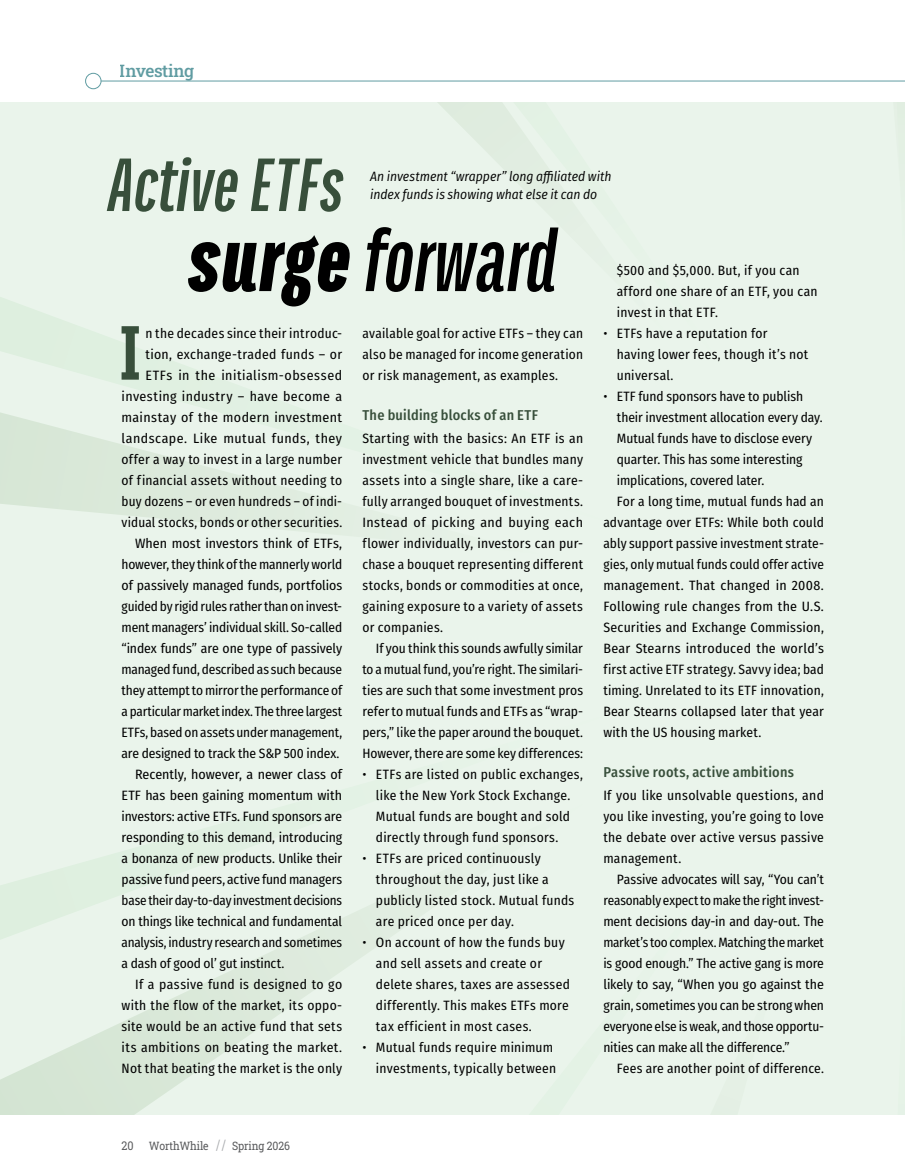
<style>
.page{position:relative;width:905px;height:1175px;background:#fff}
.page>*{position:absolute;margin:0;border:0;box-sizing:border-box;transform-origin:0 0}
.t1{font:italic 700 96.3px "Titular";letter-spacing:.005em;color:#000}
.t2{font:900 83.55px "Titular";color:#384f3b}
.t3{font:italic 700 81.9px "Titular";letter-spacing:.015em;color:#384f3b}
.t4{font:17.25px "Roboto Slab";letter-spacing:-.025em;color:#609ca2}
.t5{font:500 14.25px "Fira Sans Condensed";letter-spacing:.02em;color:#384f3b}
.t6{font:13.5px/21px "Fira Sans Condensed";letter-spacing:.015em;color:#000;text-align:justify}
.t7{font:13.5px "Fira Sans Condensed";letter-spacing:-.015em;color:#000}
.t8{font:13.5px "Fira Sans Condensed";letter-spacing:-.005em;color:#000}
.t9{font:13.5px "Fira Sans Condensed";letter-spacing:-.01em;color:#000}
.t10{font:italic 13.5px/18px "Fira Sans Condensed";color:#000}
.t11{font:13.5px "Fira Sans Condensed";letter-spacing:.035em;color:#000}
.t12{font:13.5px "Fira Sans Condensed";letter-spacing:-.02em;color:#000}
.t13{font:12px "Roboto Slab";color:#58595b;scale:.9 1}
.t14{font:11.7px "Roboto Slab";letter-spacing:-.01em;color:#58595b;scale:.9 1}
.s1{font-weight:800}
.s2{font-size:14.55px;color:#a7a9ac}
</style>
<div class="page">
<div style="left:0;top:102px;width:904px;height:1012px;background:#eaf4eb"></div>
<svg style="left:438px;top:102px;width:90px;height:62px"></svg>
<svg style="left:0;top:297px;width:308px;height:234px"></svg>
<svg style="left:0;top:845px;width:386px;height:269px"></svg>
<svg style="left:186px;top:967px;width:200px;height:147px"></svg>
<hr style="left:101px;top:81px;width:803px;height:1px;background:#609ca2">
<div style="left:85px;top:73px;width:16px;height:16px;border:1px solid #609ca2;border-radius:50%"></div>
<p class="t4" style="left:120px;top:59px;width:76px">Investing</p>
<h3 class="t3" style="left:106px;top:144px;width:236px">Active ETFs</h3>
<p class="t10" style="left:370px;top:167px;width:243px">An investment “wrapper” long affiliated with index funds is showing what else it can do</p>
<h1 class="t1" style="left:185px;top:212px;width:370px"><span class="s1">surge</span> forward</h1>
<p class="t6" style="left:616px;top:259px;width:202px;text-align:left">$500 and $5,000. But, if you can afford one share of an ETF, you can invest in that ETF.</p>
<p class="t6" style="left:616px;top:322px;width:193px;text-align:left;text-indent:-14px">• ETFs have a reputation for having lower fees, though it’s not universal.</p>
<p class="t8" style="left:603px;top:386px;width:201px">• ETF fund sponsors have to publish</p>
<p class="t8" style="left:616px;top:407px;width:207px">their investment allocation every day.</p>
<p class="t8" style="left:616px;top:428px;width:197px">Mutual funds have to disclose every</p>
<p class="t8" style="left:616px;top:449px;width:187px">quarter. This has some interesting</p>
<p class="t8" style="left:616px;top:470px;width:149px">implications, covered later.</p>
<p class="t6" style="left:616px;top:490px;width:209px">For a long time, mutual funds had an</p>
<p class="t6" style="left:603px;top:511px;width:222px">advantage over ETFs: While both could</p>
<p class="t6" style="left:603px;top:532px;width:222px">ably support passive investment strate‑</p>
<p class="t6" style="left:603px;top:553px;width:222px">gies, only mutual funds could offer active</p>
<p class="t6" style="left:603px;top:574px;width:222px">management. That changed in 2008.</p>
<p class="t6" style="left:603px;top:595px;width:222px">Following rule changes from the U.S.</p>
<p class="t6" style="left:603px;top:616px;width:222px">Securities and Exchange Commission,</p>
<p class="t6" style="left:603px;top:637px;width:222px">Bear Stearns introduced the world’s</p>
<p class="t6" style="left:603px;top:658px;width:222px">first active ETF strategy. Savvy idea; bad</p>
<p class="t6" style="left:603px;top:679px;width:222px">timing. Unrelated to its ETF innovation,</p>
<p class="t6" style="left:603px;top:700px;width:222px">Bear Stearns collapsed later that year</p>
<p class="t6" style="left:603px;top:721px;width:159px">with the US housing market.</p>
<p class="t5" style="left:603px;top:761px;width:192px">Passive roots, active ambitions</p>
<p class="t6" style="left:603px;top:784px;width:222px">If you like unsolvable questions, and you like investing, you’re going to love the debate over active versus passive management.</p>
<p class="t6" style="left:603px;top:868px;width:222px;text-indent:14px">Passive advocates will say, “You can’t reasonably expect to make the right invest‑ ment decisions day-in and day-out. The market’s too complex. Matching the market is good enough.” The active gang is more likely to say, “When you go against the grain, sometimes you can be strong when everyone else is weak, and those opportu‑ nities can make all the difference.”</p>
<p class="t6" style="left:616px;top:1057px;width:208px">Fees are another point of difference.</p>
<h2 class="t2" style="left:120px;top:310px;width:22px">I</h2>
<p class="t6" style="left:145px;top:322px;width:198px">n the decades since their introduc‑</p>
<p class="t6" style="left:362px;top:322px;width:222px">available goal for active ETFs – they can also be managed for income generation or risk management, as examples.</p>
<p class="t5" style="left:362px;top:404px;width:177px">The building blocks of an ETF</p>
<p class="t6" style="left:362px;top:427px;width:222px">Starting with the basics: An ETF is an investment vehicle that bundles many assets into a single share, like a care‑ fully arranged bouquet of investments.<br>Instead of picking and buying each flower individually, investors can pur‑ chase a bouquet representing different stocks, bonds or commodities at once, gaining exposure to a variety of assets or companies.</p>
<p class="t6" style="left:362px;top:637px;width:222px;text-indent:14px">If you think this sounds awfully similar to a mutual fund, you’re right. The similari‑ ties are such that some investment pros refer to mutual funds and ETFs as “wrap‑ pers,” like the paper around the bouquet.<br>However, there are some key differences:</p>
<p class="t6" style="left:376px;top:763px;width:208px;text-align:left;text-indent:-14px">• ETFs are listed on public exchanges, like the New York Stock Exchange.<br>Mutual funds are bought and sold directly through fund sponsors.</p>
<p class="t6" style="left:376px;top:847px;width:200px;text-align:left;text-indent:-14px">• ETFs are priced continuously throughout the day, just like a publicly listed stock. Mutual funds are priced once per day.</p>
<p class="t6" style="left:376px;top:931px;width:195px;text-align:left;text-indent:-14px">• On account of how the funds buy and sell assets and create or delete shares, taxes are assessed differently. This makes ETFs more tax efficient in most cases.</p>
<p class="t6" style="left:362px;top:1036px;width:195px;text-align:right">• Mutual funds require minimum investments, typically between</p>
<p class="t6" style="left:145px;top:343px;width:198px">tion, exchange-traded funds – or</p>
<p class="t11" style="left:145px;top:365px;width:198px">ETFs in the initialism-obsessed</p>
<p class="t6" style="left:121px;top:385px;width:222px">investing industry – have become a</p>
<p class="t6" style="left:121px;top:406px;width:222px">mainstay of the modern investment</p>
<p class="t11" style="left:121px;top:428px;width:222px">landscape. Like mutual funds, they</p>
<p class="t6" style="left:122px;top:448px;width:222px">offer a way to invest in a large number</p>
<p class="t6" style="left:122px;top:469px;width:222px">of financial assets without needing to</p>
<p class="t6" style="left:122px;top:490px;width:222px">buy dozens – or even hundreds – of indi‑</p>
<p class="t6" style="left:122px;top:511px;width:222px">vidual stocks, bonds or other securities.</p>
<p class="t6" style="left:135px;top:532px;width:209px">When most investors think of ETFs,</p>
<p class="t7" style="left:122px;top:554px;width:222px">however, they think of the mannerly world</p>
<p class="t8" style="left:122px;top:575px;width:222px">of passively managed funds, portfolios</p>
<p class="t7" style="left:122px;top:596px;width:222px">guided by rigid rules rather than on invest‑</p>
<p class="t7" style="left:122px;top:617px;width:222px">ment managers’ individual skill. So-called</p>
<p class="t8" style="left:122px;top:638px;width:222px">“index funds” are one type of passively</p>
<p class="t9" style="left:122px;top:659px;width:222px">managed fund, described as such because</p>
<p class="t7" style="left:122px;top:680px;width:222px">they attempt to mirror the performance of</p>
<p class="t7" style="left:122px;top:701px;width:222px">a particular market index. The three largest</p>
<p class="t7" style="left:122px;top:722px;width:222px">ETFs, based on assets under management,</p>
<p class="t9" style="left:122px;top:743px;width:219px">are designed to track the S&amp;P 500 index.</p>
<p class="t6" style="left:135px;top:763px;width:209px">Recently, however, a newer class of</p>
<p class="t6" style="left:121px;top:784px;width:222px">ETF has been gaining momentum with</p>
<p class="t9" style="left:122px;top:806px;width:222px">investors: active ETFs. Fund sponsors are</p>
<p class="t9" style="left:122px;top:827px;width:222px">responding to this demand, introducing</p>
<p class="t9" style="left:122px;top:848px;width:222px">a bonanza of new products. Unlike their</p>
<p class="t9" style="left:122px;top:869px;width:222px">passive fund peers, active fund managers</p>
<p class="t12" style="left:122px;top:890px;width:222px">base their day-to-day investment decisions</p>
<p class="t9" style="left:122px;top:911px;width:222px">on things like technical and fundamental</p>
<p class="t7" style="left:122px;top:932px;width:222px">analysis, industry research and sometimes</p>
<p class="t8" style="left:122px;top:953px;width:164px">a dash of good ol’ gut instinct.</p>
<p class="t6" style="left:135px;top:973px;width:209px">If a passive fund is designed to go</p>
<p class="t6" style="left:122px;top:994px;width:222px">with the flow of the market, its oppo‑</p>
<p class="t6" style="left:122px;top:1015px;width:222px">site would be an active fund that sets</p>
<p class="t6" style="left:122px;top:1036px;width:222px">its ambitions on beating the market.</p>
<p class="t6" style="left:122px;top:1057px;width:222px">Not that beating the market is the only</p>
<p class="t13" style="left:122px;top:1137px;width:15px">20</p>
<p class="t14" style="left:149px;top:1137px;width:158px">WorthWhile <span class="s2">/ /</span> Spring 2026</p>
</div>
